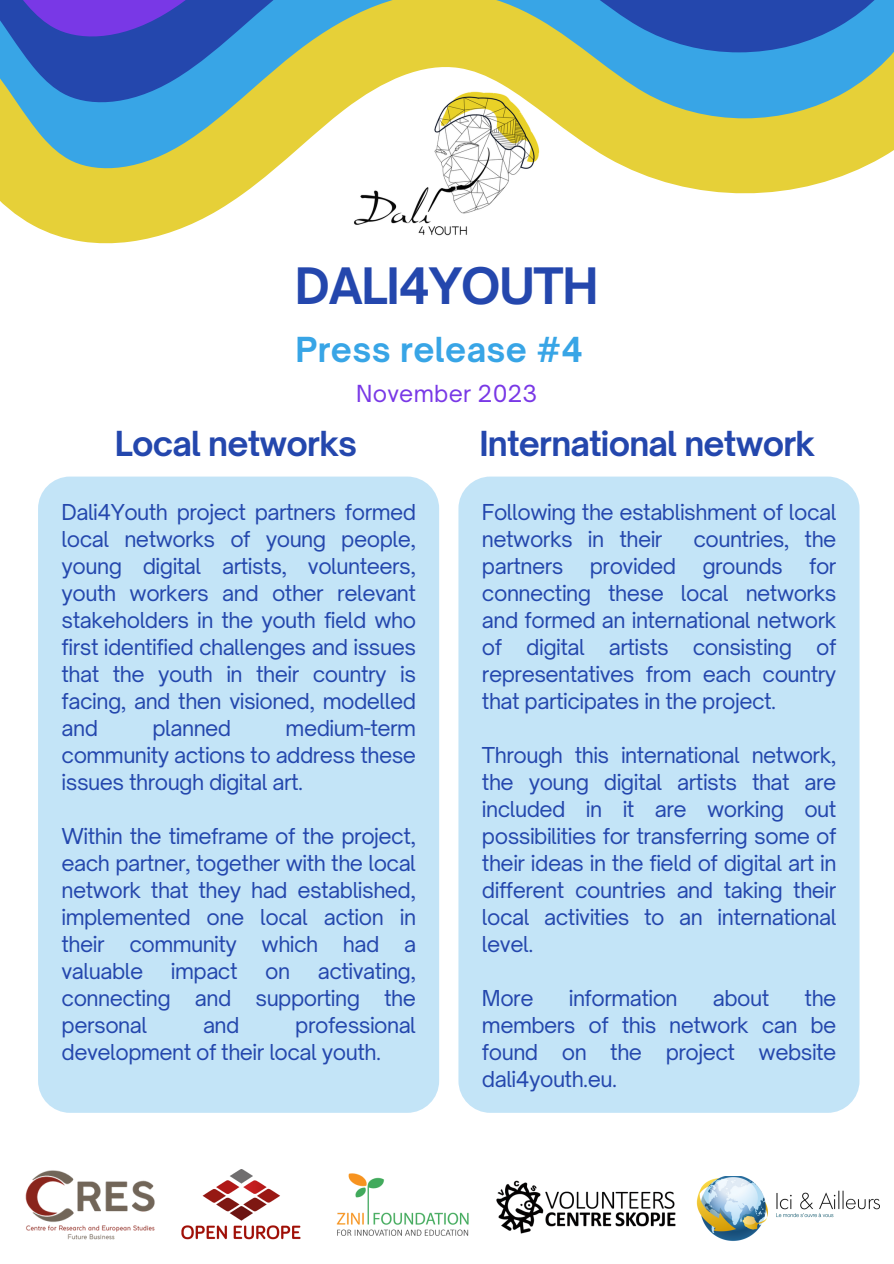
<style>
.page{position:relative;width:894px;height:1264px;background:#fff}
.page>*{position:absolute;margin:0;border:0;box-sizing:border-box;transform-origin:0 0}
.t1{font:700 48px "Open Sauce One";letter-spacing:-.025em;color:#2447ad}
.t2{font:700 33px "Open Sauce One";letter-spacing:-.025em;color:#2447ad}
.t3{font:700 33px "Open Sauce One";letter-spacing:.01em;color:#38a5e6}
.t4{font:22.5px "Open Sauce One";letter-spacing:.01em;color:#7938e6}
.t5{font:21px/27px "Open Sauce One";letter-spacing:-.025em;color:#2447ad;text-align:justify}
</style>
<div class="page">
<svg style="left:0;top:0;width:893px;height:244px"></svg>
<div style="left:458px;top:476px;width:401px;height:636px;background:#c3e4f7;border-radius:32px"></div>
<div style="left:38px;top:476px;width:401px;height:636px;background:#c3e4f7;border-radius:32px"></div>
<img style="left:696px;top:1176px;width:183px;height:65px">
<img style="left:181px;top:1169px;width:120px;height:71px">
<img style="left:336px;top:1173px;width:133px;height:63px">
<img style="left:496px;top:1180px;width:180px;height:54px">
<img style="left:25px;top:1170px;width:130px;height:70px">
<p class="t1" style="left:295px;top:256px;width:305px">DALI4YOUTH</p>
<p class="t3" style="left:295px;top:329px;width:289px">Press release #4</p>
<p class="t4" style="left:356px;top:380px;width:183px">November 2023</p>
<p class="t2" style="left:115px;top:422px;width:244px">Local networks</p>
<p class="t5" style="left:62px;top:498px;width:356px">Dali4Youth project partners formed local networks of young people, young digital artists, volunteers, youth workers and other relevant stakeholders in the youth field who first identified challenges and issues that the youth in their country is facing, and then visioned, modelled and</p>
<p class="t5" style="left:62px;top:714px;width:356px;text-indent:224px">medium-term community actions to address these issues through digital art.</p>
<p class="t5" style="left:62px;top:822px;width:356px">Within the timeframe of the project, each partner, together with the local network that they had established, implemented one local action in their community which had a valuable</p>
<p class="t5" style="left:152px;top:714px;width:80px">planned</p>
<p class="t5" style="left:62px;top:957px;width:356px;text-indent:256px">activating, connecting and supporting the personal</p>
<p class="t5" style="left:171px;top:957px;width:68px">impact</p>
<p class="t5" style="left:265px;top:957px;width:26px">on</p>
<p class="t5" style="left:62px;top:1011px;width:356px;text-indent:233px">professional development of their local youth.</p>
<p class="t5" style="left:203px;top:1011px;width:38px">and</p>
<p class="t2" style="left:479px;top:422px;width:337px">International network</p>
<p class="t5" style="left:482px;top:498px;width:356px">Following the establishment of local networks in their</p>
<p class="t5" style="left:693px;top:525px;width:145px">countries, the</p>
<p class="t5" style="left:482px;top:552px;width:83px">partners</p>
<p class="t5" style="left:589px;top:552px;width:88px">provided</p>
<p class="t5" style="left:702px;top:552px;width:82px">grounds</p>
<p class="t5" style="left:482px;top:552px;width:356px;text-indent:327px">for connecting these local networks and formed an international network of digital artists consisting of representatives from each country that participates in the project.</p>
<p class="t5" style="left:482px;top:741px;width:356px">Through this international network, the young digital artists that are included in it are working out possibilities for transferring some of their ideas in the field of digital art in different countries and taking their local activities to an international level.</p>
<p class="t5" style="left:482px;top:984px;width:53px">More</p>
<p class="t5" style="left:568px;top:984px;width:110px">information</p>
<p class="t5" style="left:712px;top:984px;width:58px">about</p>
<p class="t5" style="left:482px;top:984px;width:356px;text-indent:322px">the members of this network can be found on the project website dali4youth.eu.</p>
</div>
